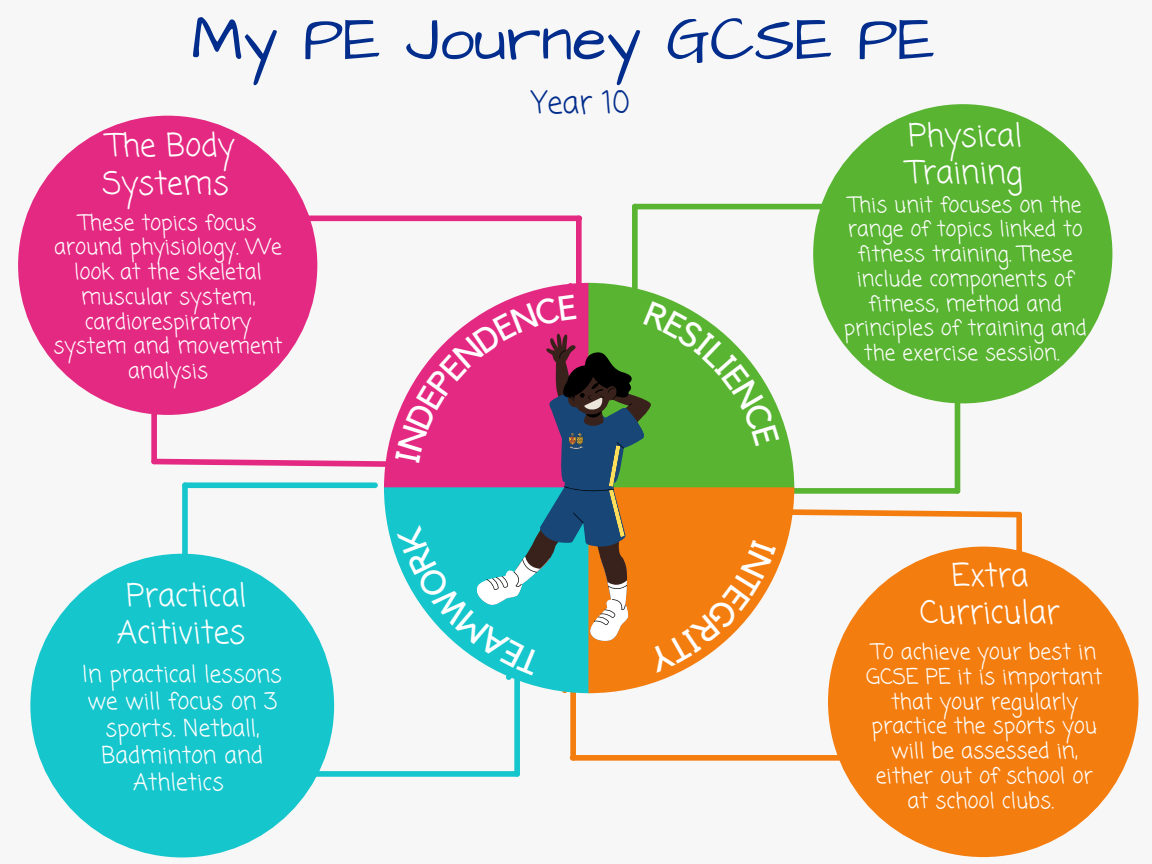
<style>
.page{position:relative;width:1152px;height:864px;background:#f7f7f7}
.page>*{position:absolute;margin:0;border:0;box-sizing:border-box;transform-origin:0 0}
.t1{font:63px "Architects Daughter";color:#022d8c}
.t2{font:31.5px/37.2px "Coming Soon";color:#fff}
.t3{font:30.45px "Coming Soon";color:#022d8c}
.t4{font:23.1px/27px "Coming Soon";color:#fff;text-align:center}
.t5{font:21.6px/24.8px "Coming Soon";color:#fff;text-align:center}
.t6{font:21.3px/24.8px "Coming Soon";color:#fff;text-align:center}
</style>
<div class="page">
<div style="left:18px;top:116px;width:299px;height:299px;background:#e42982;border-radius:50%"></div>
<div style="left:813px;top:104px;width:299px;height:299px;background:#59b432;border-radius:50%"></div>
<div style="left:30px;top:554px;width:304px;height:303px;background:#16c6cd;border-radius:50%"></div>
<div style="left:828px;top:547px;width:311px;height:310px;background:#f47d0f;border-radius:50%"></div>
<div style="left:302px;top:216px;width:277px;height:5px;background:#e42982"></div>
<div style="left:576px;top:218px;width:6px;height:78px;background:#e42982"></div>
<div style="left:573px;top:755px;width:278px;height:6px;background:#f47d0f"></div>
<div style="left:570px;top:680px;width:6px;height:78px;background:#f47d0f"></div>
<div style="left:635px;top:204px;width:190px;height:5px;background:#59b432"></div>
<div style="left:632px;top:207px;width:6px;height:106px;background:#59b432"></div>
<div style="left:314px;top:771px;width:203px;height:6px;background:#16c6cd"></div>
<div style="left:514px;top:667px;width:6px;height:107px;background:#16c6cd"></div>
<svg style="left:138px;top:278px;width:897px;height:420px"></svg>
<h1 class="t1" style="left:191px;top:-3px;width:745px">My PE Journey GCSE PE</h1>
<h2 class="t2" style="left:102px;top:129px;width:133px">The Body<br>Systems</h2>
<p class="t5" style="left:54px;top:211px;width:231px">These topics focus around phyisiology. We look at the skeletal muscular system, cardiorespiratory system and movement analysis</p>
<h2 class="t2" style="left:117px;top:579px;width:131px">Practical<br>Acitivites</h2>
<p class="t4" style="left:83px;top:663px;width:201px">In practical lessons we will focus on 3 sports. Netball,<br>Badminton and<br>Athletics</p>
<h3 class="t3" style="left:532px;top:81px;width:100px">Year 10</h3>
<h2 class="t2" style="left:907px;top:119px;width:117px">Physical<br>Training</h2>
<p class="t6" style="left:844px;top:193px;width:245px">This unit focuses on the range of topics linked to fitness training. These include components of fitness, method and principles of training and the exercise session.</p>
<h2 class="t2" style="left:920px;top:559px;width:141px;text-align:center">Extra<br>Curricular</h2>
<p class="t5" style="left:866px;top:641px;width:238px">To achieve your best in<br>GCSE PE it is important that your regularly practice the sports you will be assessed in, either out of school or at school clubs.</p>
</div>
